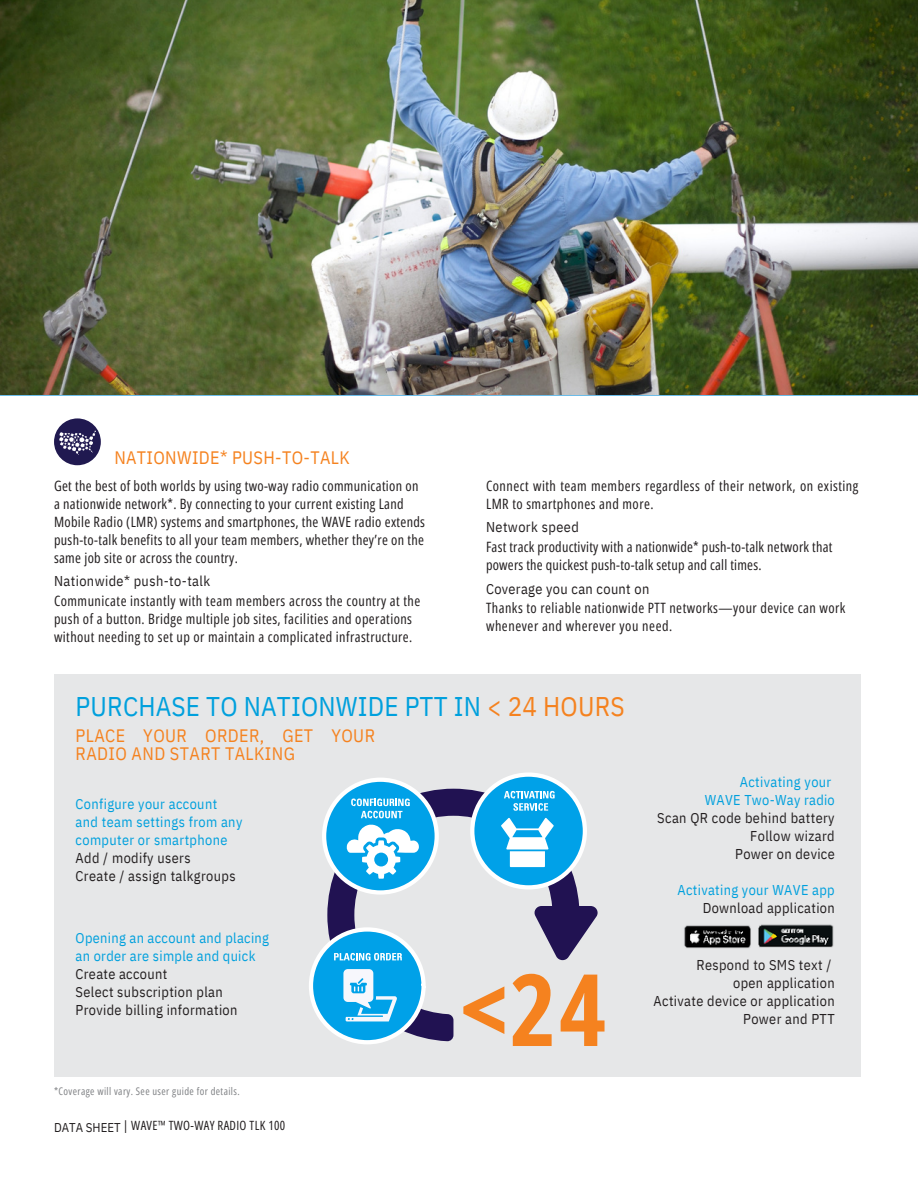
<style>
.page{position:relative;width:918px;height:1188px;background:#fff}
.page>*{position:absolute;margin:0;border:0;box-sizing:border-box;transform-origin:0 0}
.t1{font:700 99.75px "Open Sans Condensed";color:#f5821f}
.t2{font:27px "IBM Plex Sans Cond";letter-spacing:.005em;color:#00a0dd}
.t3{font:18px/18px "IBM Plex Sans Cond";letter-spacing:.025em;color:#f5821f}
.t4{font:14.25px/18px "Open Sans Condensed";letter-spacing:.025em;color:#231f20}
.t5{font:14.25px/18px "IBM Plex Sans Cond";letter-spacing:.025em;color:#231f20;text-align:right}
.t6{font:14.25px/18px "IBM Plex Sans Cond";letter-spacing:.025em;color:#00a0dd}
.t7{font:12.75px "Open Sans Condensed";letter-spacing:.025em;color:#231f20}
.t8{font:12.75px "IBM Plex Sans Cond";color:#231f20}
.t9{font:10.5px "Open Sans Condensed";letter-spacing:.04em;color:#808285}
.s1{color:#f5821f}
.s2{color:#231f20}
</style>
<div class="page">
<div style="left:54px;top:674px;width:806px;height:403px;background:#e6e7e8"></div>
<div style="left:54px;top:418px;width:47px;height:47px;background:#201950;border-radius:50%"></div>
<svg style="left:59px;top:431px;width:37px;height:24px"></svg>
<img style="left:0;top:0;width:918px;height:395px">
<svg style="left:327px;top:789px;width:271px;height:252px"></svg>
<div style="left:311px;top:929px;width:113px;height:113px;background:#00a1e8;border-radius:50%"></div>
<div style="left:309px;top:927px;width:117px;height:117px;border:4px solid #fff;border-radius:50%"></div>
<div style="left:324px;top:780px;width:113px;height:112px;background:#00a1e8;border-radius:50%"></div>
<div style="left:322px;top:778px;width:117px;height:117px;border:4px solid #fff;border-radius:50%"></div>
<div style="left:472px;top:775px;width:113px;height:112px;background:#00a1e8;border-radius:50%"></div>
<div style="left:470px;top:772px;width:117px;height:118px;border:4px solid #fff;border-radius:50%"></div>
<svg style="left:343px;top:969px;width:54px;height:52px"></svg>
<svg style="left:334px;top:953px;width:68px;height:8px"></svg>
<svg style="left:351px;top:799px;width:59px;height:19px"></svg>
<svg style="left:504px;top:791px;width:51px;height:20px"></svg>
<svg style="left:347px;top:825px;width:72px;height:54px"></svg>
<svg style="left:501px;top:818px;width:53px;height:49px"></svg>
<img style="left:684px;top:924px;width:150px;height:25px">
<p class="t3" style="left:114px;top:448px;width:237px">NATIONWIDE* PUSH-TO-TALK</p>
<p class="t4" style="left:54px;top:476px;width:373px">Get the best of both worlds by using two-way radio communication on a nationwide network*. By connecting to your current existing Land Mobile Radio (LMR) systems and smartphones, the WAVE radio extends push-to-talk benefits to all your team members, whether they’re on the same job site or across the country.</p>
<p class="t5" style="left:54px;top:572px;width:158px">Nationwide* push-to-talk</p>
<p class="t4" style="left:54px;top:592px;width:368px">Communicate instantly with team members across the country at the</p>
<p class="t4" style="left:54px;top:610px;width:360px">push of a button. Bridge multiple job sites, facilities and operations</p>
<p class="t4" style="left:54px;top:628px;width:360px">without needing to set up or maintain a complicated infrastructure.</p>
<p class="t4" style="left:486px;top:476px;width:374px">Connect with team members regardless of their network, on existing<br>LMR to smartphones and more.</p>
<p class="t5" style="left:486px;top:518px;width:94px">Network speed</p>
<p class="t4" style="left:486px;top:538px;width:348px">Fast track productivity with a nationwide* push-to-talk network that</p>
<p class="t4" style="left:486px;top:556px;width:277px">powers the quickest push-to-talk setup and call times.</p>
<p class="t5" style="left:486px;top:580px;width:165px">Coverage you can count on</p>
<p class="t4" style="left:486px;top:599px;width:361px">Thanks to reliable nationwide PTT networks—your device can work</p>
<p class="t4" style="left:486px;top:617px;width:188px">whenever and wherever you need.</p>
<p class="t2" style="left:76px;top:689px;width:551px">PURCHASE TO NATIONWIDE PTT IN <span class="s1">&lt; 24 HOURS</span></p>
<p class="t3" style="left:76px;top:727px;width:301px">PLACE YOUR ORDER, GET YOUR<br>RADIO AND START TALKING</p>
<p class="t6" style="left:76px;top:795px;width:143px">Configure your account</p>
<p class="t6" style="left:76px;top:813px;width:168px">and team settings from any computer or smartphone<br><span class="s2">Add / modify users</span></p>
<p class="t5" style="left:76px;top:867px;width:162px">Create / assign talkgroups</p>
<p class="t6" style="left:76px;top:928px;width:195px">Opening an account and placing an order are simple and quick<br><span class="s2">Create account</span></p>
<p class="t5" style="left:76px;top:982px;width:149px">Select subscription plan</p>
<p class="t5" style="left:76px;top:1000px;width:163px">Provide billing information</p>
<p class="t9" style="left:54px;top:1084px;width:187px">*Coverage will vary. See user guide for details.</p>
<p class="t8" style="left:54px;top:1119px;width:68px">DATA SHEET</p>
<p class="t7" style="left:123px;top:1117px;width:164px">| WAVE™ TWO-WAY RADIO TLK 100</p>
<p class="t1" style="left:461px;top:939px;width:147px">&lt;24</p>
<p class="t6" style="left:740px;top:772px;width:93px">Activating your</p>
<p class="t6" style="left:705px;top:790px;width:132px">WAVE Two-Way radio</p>
<p class="t5" style="left:657px;top:808px;width:179px">Scan QR code behind battery<br>Follow wizard</p>
<p class="t5" style="left:735px;top:844px;width:101px">Power on device</p>
<p class="t6" style="left:677px;top:880px;width:159px;text-align:right">Activating your WAVE app<br><span class="s2">Download application</span></p>
<p class="t5" style="left:697px;top:956px;width:136px">Respond to SMS text /</p>
<p class="t5" style="left:733px;top:974px;width:103px">open application</p>
<p class="t5" style="left:654px;top:992px;width:183px">Activate device or application<br>Power and PTT</p>
</div>
